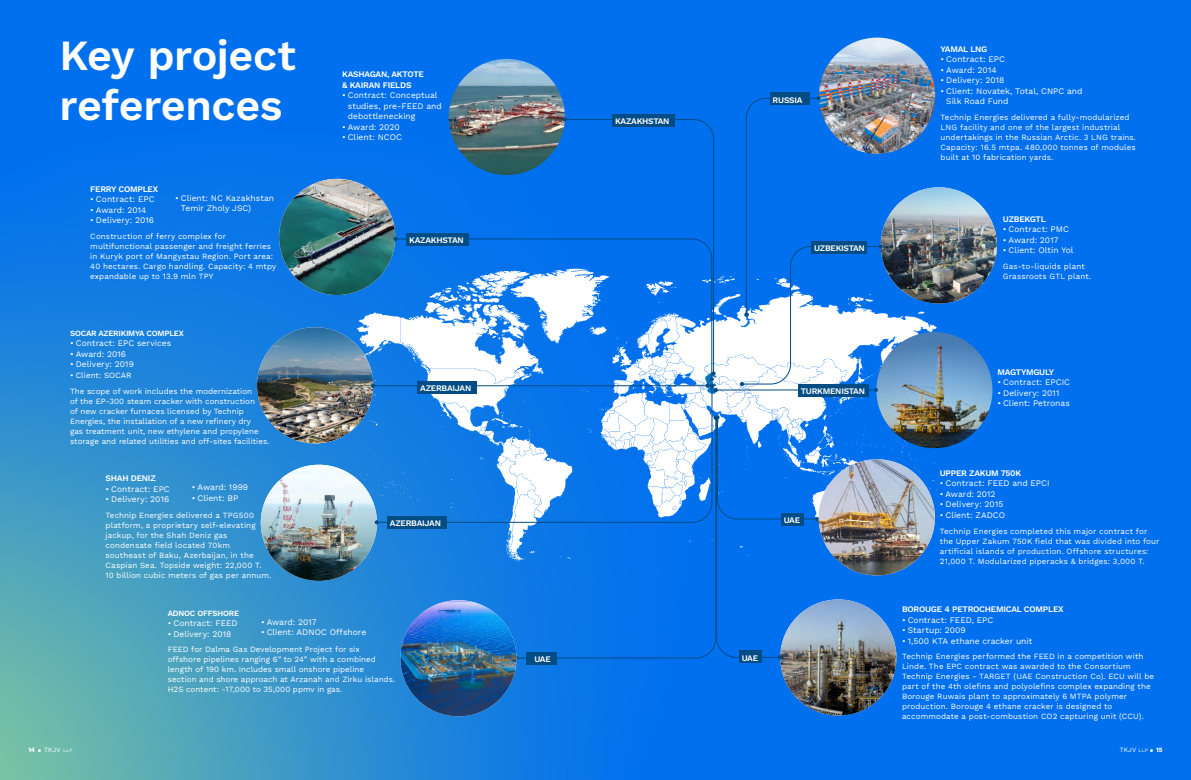
<style>
.page{position:relative;width:1191px;height:780px;background:#0070ef}
.page>*{position:absolute;margin:0;border:0;box-sizing:border-box;transform-origin:0 0}
.t1{font:43px/50px "Work Sans";letter-spacing:-.01em;color:#fff}
.t2{font:8.5px/10.5px "Work Sans";color:#fff}
.t3{font:8.5px/10.2px "Work Sans";letter-spacing:-.025em;color:#fff}
.t4{font:8.5px "Work Sans";letter-spacing:-.035em;color:#fff}
.t5{font:8px/10px "Work Sans";letter-spacing:.01em;color:#fff}
.t6{font:8px "Work Sans";letter-spacing:-.025em;color:#fff}
.t7{font:6.5px "Work Sans";letter-spacing:.03em;color:#fff}
.s1{font-size:5px}
</style>
<div class="page">
<svg style="left:0;top:178px;width:761px;height:602px"></svg>
<img style="left:780px;top:599px;width:116px;height:116px;border-radius:58px">
<img style="left:279px;top:179px;width:116px;height:116px;border-radius:58px">
<img style="left:819px;top:38px;width:116px;height:116px;border-radius:58px">
<img style="left:449px;top:59px;width:116px;height:116px;border-radius:58px">
<img style="left:257px;top:327px;width:116px;height:116px;border-radius:58px">
<img style="left:261px;top:464px;width:116px;height:117px;border-radius:58px">
<div style="left:739px;top:650px;width:22px;height:12px;background:#004c84"></div>
<div style="left:770px;top:93px;width:39px;height:12px;background:#004c84"></div>
<div style="left:526px;top:652px;width:31px;height:12px;background:#004c84"></div>
<img style="left:400px;top:600px;width:116px;height:116px;border-radius:58px">
<img style="left:876px;top:332px;width:116px;height:116px;border-radius:58px">
<img style="left:880px;top:187px;width:117px;height:116px;border-radius:58px">
<img style="left:357px;top:96px;width:582px;height:564px">
<div style="left:811px;top:241px;width:55px;height:12px;background:#004c84"></div>
<h1 class="t1" style="left:60px;top:28px;width:238px">Key project references</h1>
<p class="t3" style="left:90px;top:183px;width:69px">FERRY COMPLEX</p>
<p class="t2" style="left:90px;top:194px;width:66px">• Contract: EPC</p>
<p class="t2" style="left:90px;top:204px;width:57px">• Award: 2014</p>
<p class="t2" style="left:90px;top:215px;width:65px">• Delivery: 2016</p>
<p class="t5" style="left:90px;top:231px;width:187px">Construction of ferry complex for multifunctional passenger and freight ferries in Kuryk port of Mangystau Region. Port area:<br>40 hectares. Cargo handling. Capacity: 4 mtpy expandable up to 13.9 mln TPY</p>
<p class="t2" style="left:181px;top:192px;width:95px;text-indent:-6px">• Client: NC Kazakhstan<br>Temir Zholy JSC)</p>
<p class="t6" style="left:70px;top:327px;width:115px">SOCAR AZERIKIMYA COMPLEX</p>
<p class="t2" style="left:70px;top:338px;width:103px">• Contract: EPC services</p>
<p class="t2" style="left:70px;top:348px;width:58px">• Award: 2016</p>
<p class="t2" style="left:70px;top:359px;width:65px">• Delivery: 2019</p>
<p class="t5" style="left:70px;top:367px;width:183px;line-height:15.7px">• Client: SOCAR<br>The scope of work includes the modernization</p>
<p class="t5" style="left:70px;top:395px;width:201px">of the EP-300 steam cracker with construction<br>of new cracker furnaces licensed by Technip Energies, the installation of a new refinery dry<br>gas treatment unit, new ethylene and propylene storage and related utilities and off-sites facilities.</p>
<p class="t3" style="left:106px;top:472px;width:52px">SHAH DENIZ</p>
<p class="t2" style="left:106px;top:483px;width:66px">• Contract: EPC</p>
<p class="t2" style="left:106px;top:493px;width:65px">• Delivery: 2016</p>
<p class="t5" style="left:106px;top:509px;width:167px">Technip Energies delivered a TPG500 platform, a proprietary self-elevating jackup, for the Shah Deniz gas condensate field located 70km southeast of Baku, Azerbaijan, in the Caspian Sea. Topside weight: 22,000 T.<br>10 billion cubic meters of gas per annum.</p>
<p class="t2" style="left:192px;top:482px;width:58px">• Award: 1999</p>
<p class="t2" style="left:192px;top:492px;width:48px">• Client: BP</p>
<p class="t3" style="left:342px;top:69px;width:83px">KASHAGAN, AKTOTE &amp; KAIRAN FIELDS</p>
<p class="t2" style="left:348px;top:89px;width:95px;text-indent:-6px">• Contract: Conceptual studies, pre-FEED and debottlenecking</p>
<p class="t2" style="left:342px;top:121px;width:59px">• Award: 2020</p>
<p class="t2" style="left:342px;top:131px;width:61px">• Client: NCOC</p>
<p class="t3" style="left:409px;top:235px;width:56px">KAZAKHSTAN</p>
<p class="t3" style="left:420px;top:383px;width:53px">AZERBAIJAN</p>
<p class="t3" style="left:390px;top:518px;width:53px">AZERBAIJAN</p>
<p class="t6" style="left:168px;top:606px;width:73px">ADNOC OFFSHORE</p>
<p class="t2" style="left:168px;top:617px;width:71px">• Contract: FEED</p>
<p class="t2" style="left:168px;top:628px;width:65px">• Delivery: 2018</p>
<p class="t5" style="left:168px;top:644px;width:229px">FEED for Dalma Gas Development Project for six<br>offshore pipelines ranging 6” to 24” with a combined length of 190 km. Includes small onshore pipeline<br>section and shore approach at Arzanah and Zirku islands.<br>H2S content: -17,000 to 35,000 ppmv in gas.</p>
<p class="t2" style="left:261px;top:616px;width:57px">• Award: 2017</p>
<p class="t2" style="left:261px;top:626px;width:107px">• Client: ADNOC Offshore</p>
<p class="t2" style="left:534px;top:653px;width:18px">UAE</p>
<p class="t3" style="left:615px;top:116px;width:56px">KAZAKHSTAN</p>
<p class="t2" style="left:772px;top:94px;width:31px">RUSSIA</p>
<p class="t3" style="left:814px;top:243px;width:52px">UZBEKISTAN</p>
<p class="t3" style="left:800px;top:385px;width:66px">TURKMENISTAN</p>
<p class="t2" style="left:783px;top:514px;width:18px">UAE</p>
<p class="t2" style="left:741px;top:652px;width:18px">UAE</p>
<p class="t3" style="left:940px;top:44px;width:48px">YAMAL LNG</p>
<p class="t2" style="left:940px;top:54px;width:66px">• Contract: EPC</p>
<p class="t2" style="left:940px;top:64px;width:57px">• Award: 2014</p>
<p class="t2" style="left:940px;top:75px;width:65px">• Delivery: 2018</p>
<p class="t2" style="left:946px;top:85px;width:138px;text-indent:-6px">• Client: Novatek, Total, CNPC and<br>Silk Road Fund</p>
<p class="t5" style="left:940px;top:112px;width:197px">Technip Energies delivered a fully-modularized LNG facility and one of the largest industrial undertakings in the Russian Arctic. 3 LNG trains.<br>Capacity: 16.5 mtpa. 480,000 tonnes of modules built at 10 fabrication yards.</p>
<p class="t3" style="left:1003px;top:213px;width:44px">UZBEKGTL</p>
<p class="t2" style="left:1003px;top:223px;width:68px">• Contract: PMC</p>
<p class="t2" style="left:1003px;top:234px;width:57px">• Award: 2017</p>
<p class="t2" style="left:1003px;top:244px;width:72px">• Client: Oltin Yol</p>
<p class="t5" style="left:1003px;top:261px;width:90px">Gas-to-liquids plant<br>Grassroots GTL plant.</p>
<p class="t4" style="left:997px;top:365px;width:58px">MAGTYMGULY</p>
<p class="t2" style="left:997px;top:377px;width:74px">• Contract: EPCIC</p>
<p class="t2" style="left:997px;top:387px;width:63px">• Delivery: 2011</p>
<p class="t2" style="left:997px;top:398px;width:74px">• Client: Petronas</p>
<p class="t3" style="left:939px;top:467px;width:83px">UPPER ZAKUM 750K</p>
<p class="t2" style="left:939px;top:478px;width:111px">• Contract: FEED and EPCI</p>
<p class="t2" style="left:939px;top:488px;width:57px">• Award: 2012</p>
<p class="t2" style="left:939px;top:499px;width:65px">• Delivery: 2015</p>
<p class="t2" style="left:939px;top:509px;width:67px">• Client: ZADCO</p>
<p class="t5" style="left:939px;top:525px;width:221px">Technip Energies completed this major contract for the Upper Zakum 750K field that was divided into four artificial islands of production. Offshore structures:<br>21,000 T. Modularized piperacks &amp; bridges: 3,000 T.</p>
<p class="t3" style="left:902px;top:603px;width:163px">BOROUGE 4 PETROCHEMICAL COMPLEX</p>
<p class="t2" style="left:902px;top:614px;width:93px">• Contract: FEED, EPC</p>
<p class="t2" style="left:902px;top:624px;width:65px">• Startup: 2009</p>
<p class="t2" style="left:902px;top:635px;width:132px">• 1,500 KTA ethane cracker unit</p>
<p class="t5" style="left:902px;top:651px;width:254px">Technip Energies performed the FEED in a competition with Linde. The EPC contract was awarded to the Consortium Technip Energies - TARGET (UAE Construction Co). ECU will be part of the 4th olefins and polyolefins complex expanding the Borouge Ruwais plant to approximately 6 MTPA polymer production. Borouge 4 ethane cracker is designed to accommodate a post-combustion CO2 capturing unit (CCU).</p>
<p class="t7" style="left:28px;top:744px;width:8px">14</p>
<p class="t7" style="left:44px;top:744px;width:30px">TKJV <span class="s1">LLP</span></p>
<p class="t7" style="left:1119px;top:744px;width:30px">TKJV <span class="s1">LLP</span></p>
<p class="t7" style="left:1156px;top:744px;width:8px">15</p>
</div>
